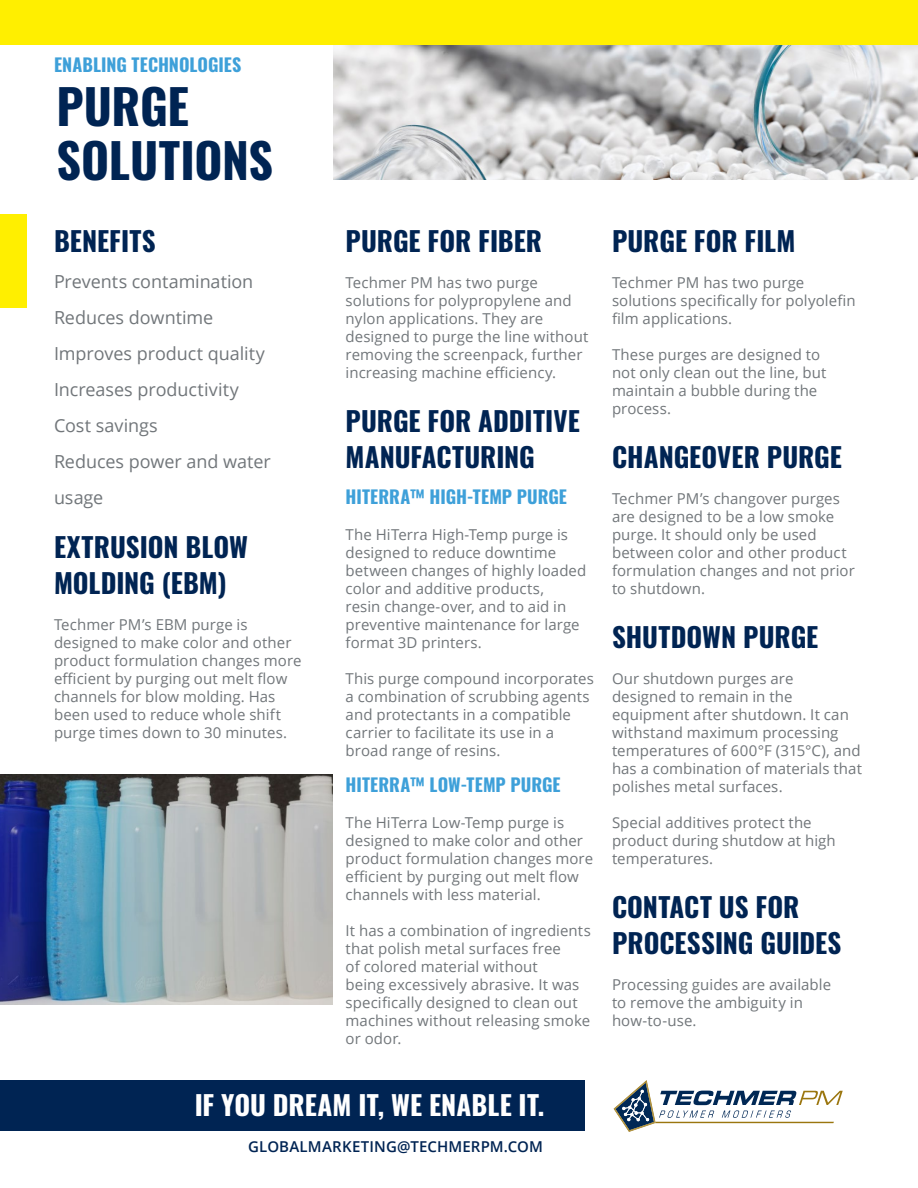
<style>
.page{position:relative;width:918px;height:1188px;background:#fff}
.page>*{position:absolute;margin:0;border:0;box-sizing:border-box;transform-origin:0 0}
.t1{font:700 48px/54px "Oswald";letter-spacing:-.01em;color:#002453}
.t2{font:700 27px/36px "Oswald";color:#002453}
.t3{font:700 27px "Oswald";letter-spacing:.005em;color:#fff}
.t4{font:18px/36px "Open Sans";letter-spacing:-.005em;color:#71767a}
.t5{font:700 18px "Oswald";color:#3ea0d9}
.t6{font:15px/18px "Open Sans";letter-spacing:.005em;color:#71767a}
.t7{font:600 15px "Open Sans";letter-spacing:.005em;color:#002453}
</style>
<div class="page">
<img style="left:333px;top:44px;width:585px;height:136px">
<div style="left:0;top:215px;width:27px;height:93px;background:#ffef00"></div>
<div style="left:0;top:0;width:918px;height:44px;background:#ffef00"></div>
<div style="left:0;top:1080px;width:585px;height:51px;background:#002453"></div>
<svg style="left:614px;top:1080px;width:229px;height:52px"></svg>
<img style="left:0;top:774px;width:333px;height:231px">
<p class="t5" style="left:54px;top:55px;width:189px">ENABLING TECHNOLOGIES</p>
<h1 class="t1" style="left:56px;top:82px;width:218px">PURGE<br>SOLUTIONS</h1>
<h2 class="t2" style="left:54px;top:225px;width:103px">BENEFITS</h2>
<p class="t4" style="left:54px;top:263px;width:218px">Prevents contamination<br>Reduces downtime<br>Improves product quality<br>Increases productivity<br>Cost savings<br>Reduces power and water usage</p>
<h2 class="t2" style="left:54px;top:531px;width:196px">EXTRUSION BLOW<br>MOLDING (EBM)</h2>
<p class="t6" style="left:54px;top:615px;width:249px">Techmer PM’s EBM purge is designed to make color and other product formulation changes more efficient by purging out melt flow channels for blow molding. Has been used to reduce whole shift purge times down to 30 minutes.</p>
<h2 class="t2" style="left:346px;top:225px;width:198px">PURGE FOR FIBER</h2>
<p class="t6" style="left:346px;top:273px;width:244px">Techmer PM has two purge solutions for polypropylene and nylon applications. They are designed to purge the line without removing the screenpack, further increasing machine efficiency.</p>
<h2 class="t2" style="left:346px;top:405px;width:236px">PURGE FOR ADDITIVE<br>MANUFACTURING</h2>
<p class="t5" style="left:346px;top:487px;width:223px">HITERRA™ HIGH-TEMP PURGE</p>
<p class="t6" style="left:346px;top:525px;width:242px">The HiTerra High-Temp purge is designed to reduce downtime between changes of highly loaded color and additive products,<br>resin change-over, and to aid in preventive maintenance for large format 3D printers.</p>
<p class="t6" style="left:346px;top:669px;width:250px">This purge compound incorporates a combination of scrubbing agents and protectants in a compatible carrier to facilitate its use in a broad range of resins.</p>
<p class="t5" style="left:346px;top:775px;width:217px">HITERRA™ LOW-TEMP PURGE</p>
<p class="t6" style="left:346px;top:813px;width:249px">The HiTerra Low-Temp purge is designed to make color and other product formulation changes more efficient by purging out melt flow channels with less material.</p>
<p class="t6" style="left:346px;top:921px;width:247px">It has a combination of ingredients that polish metal surfaces free<br>of colored material without<br>being excessively abrasive. It was specifically designed to clean out machines without releasing smoke or odor.</p>
<h2 class="t2" style="left:612px;top:225px;width:185px">PURGE FOR FILM</h2>
<p class="t6" style="left:612px;top:273px;width:245px">Techmer PM has two purge solutions specifically for polyolefin film applications.</p>
<p class="t6" style="left:612px;top:345px;width:216px">These purges are designed to not only clean out the line, but maintain a bubble during the process.</p>
<h2 class="t2" style="left:612px;top:441px;width:231px">CHANGEOVER PURGE</h2>
<p class="t6" style="left:612px;top:489px;width:244px">Techmer PM’s changover purges are designed to be a low smoke purge. It should only be used between color and other product formulation changes and not prior to shutdown.</p>
<h2 class="t2" style="left:612px;top:621px;width:208px">SHUTDOWN PURGE</h2>
<p class="t6" style="left:612px;top:669px;width:251px">Our shutdown purges are<br>designed to remain in the equipment after shutdown. It can withstand maximum processing temperatures of 600°F (315°C), and has a combination of materials that polishes metal surfaces.</p>
<p class="t6" style="left:612px;top:813px;width:225px">Special additives protect the product during shutdow at high temperatures.</p>
<h2 class="t2" style="left:612px;top:891px;width:231px">CONTACT US FOR<br>PROCESSING GUIDES</h2>
<p class="t6" style="left:612px;top:975px;width:221px">Processing guides are available to remove the ambiguity in how-to-use.</p>
<h2 class="t3" style="left:195px;top:1091px;width:351px">IF YOU DREAM IT, WE ENABLE IT.</h2>
<p class="t7" style="left:248px;top:1136px;width:296px">GLOBALMARKETING@TECHMERPM.COM</p>
</div>
